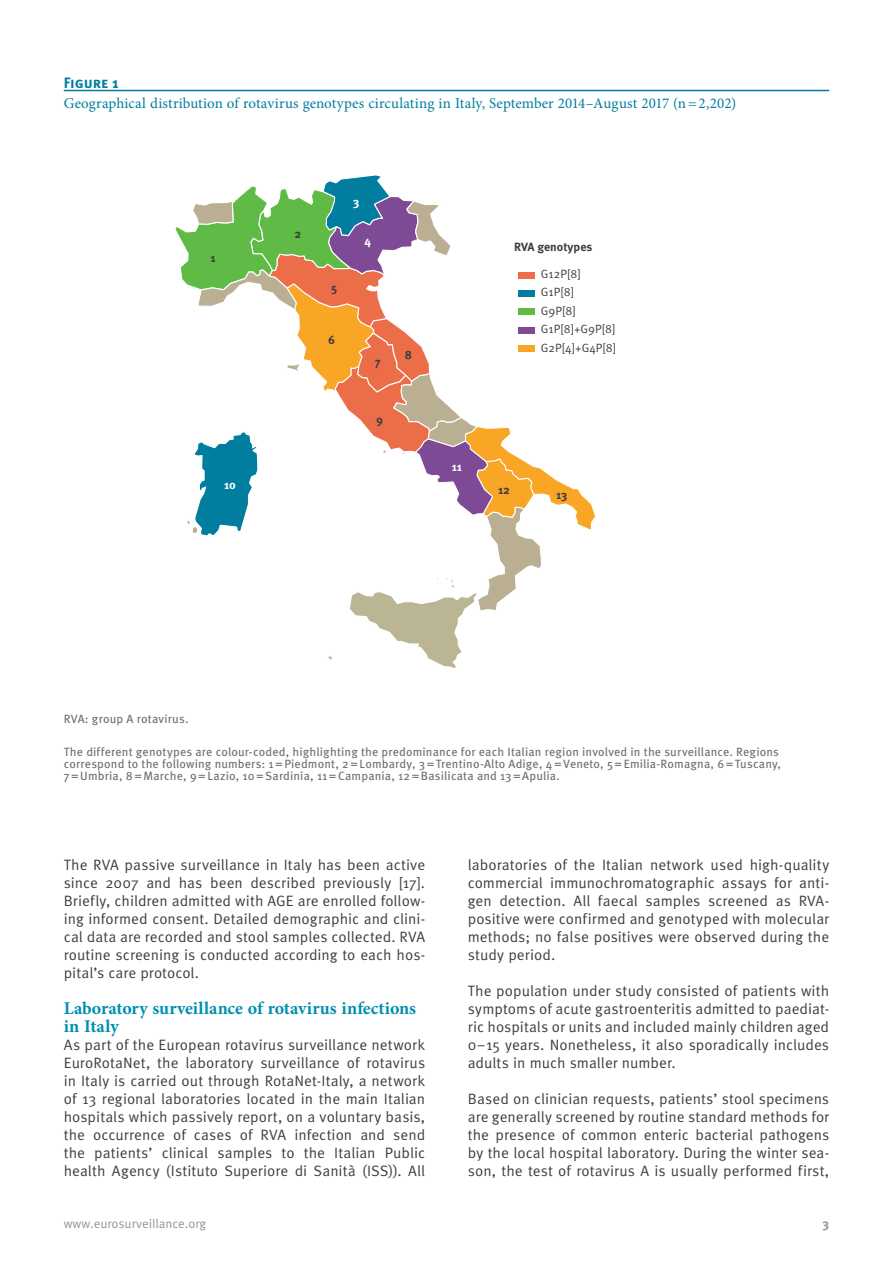
<style>
.page{position:relative;width:893px;height:1263px;background:#fff}
.page>*{position:absolute;margin:0;border:0;box-sizing:border-box;transform-origin:0 0}
.t1{font:700 18px/18px "Minion Pro";color:#008fb0}
.t2{font:15px/18px "Meta Pro";color:#3e3e3f;text-align:justify}
.t3{font:15px "Minion Pro";letter-spacing:.01em;color:#007d9f}
.t4{font:700 15px "Meta Pro";letter-spacing:-.005em;color:#007d9f}
.t5{font:12.75px "Meta Pro";color:#939598}
.t6{font:700 12.75px "Meta Pro";color:#939598}
.t7{font:12px/12px "Meta Pro";letter-spacing:.01em;color:#6c6d70}
.t8{font:12px/18.5px "Meta Pro";color:#3e3e3f}
.t9{font:700 12px "Meta Pro";color:#3e3e3f}
.t10{font:700 12px "Meta Pro";color:#fff}
</style>
<div class="page">
<hr style="left:64px;top:90px;width:765px;height:1px;background:#007d9f">
<svg style="left:175px;top:175px;width:421px;height:493px"></svg>
<div style="left:518px;top:272px;width:17px;height:6px;background:#ec6e48"></div>
<div style="left:518px;top:290px;width:17px;height:7px;background:#007d9f"></div>
<div style="left:518px;top:309px;width:17px;height:6px;background:#60bb46"></div>
<div style="left:518px;top:327px;width:17px;height:6px;background:#7e4a96"></div>
<div style="left:518px;top:345px;width:17px;height:7px;background:#f9a526"></div>
<p class="t4" style="left:64px;top:73px;width:57px">Figure 1</p>
<p class="t3" style="left:64px;top:93px;width:674px">Geographical distribution of rotavirus genotypes circulating in Italy, September 2014–August 2017 (n=2,202)</p>
<p class="t9" style="left:210px;top:250px;width:7px">1</p>
<p class="t10" style="left:224px;top:477px;width:13px">10</p>
<p class="t9" style="left:294px;top:226px;width:8px">2</p>
<p class="t9" style="left:331px;top:280px;width:8px">5</p>
<p class="t9" style="left:328px;top:332px;width:9px">6</p>
<p class="t10" style="left:353px;top:194px;width:8px">3</p>
<p class="t10" style="left:365px;top:234px;width:8px">4</p>
<p class="t9" style="left:375px;top:354px;width:7px">7</p>
<p class="t9" style="left:376px;top:412px;width:8px">9</p>
<p class="t9" style="left:405px;top:347px;width:9px">8</p>
<p class="t9" style="left:514px;top:239px;width:80px">RVA genotypes</p>
<p class="t8" style="left:541px;top:265px;width:77px">G12P[8]<br>G1P[8]<br>G9P[8]<br>G1P[8]+G9P[8]<br>G2P[4]+G4P[8]</p>
<p class="t10" style="left:452px;top:459px;width:12px">11</p>
<p class="t9" style="left:498px;top:482px;width:13px">12</p>
<p class="t9" style="left:556px;top:487px;width:13px">13</p>
<p class="t7" style="left:64px;top:714px;width:126px">RVA: group A rotavirus.</p>
<p class="t7" style="left:64px;top:746px;width:719px">The different genotypes are colour-coded, highlighting the predominance for each Italian region involved in the surveillance. Regions correspond to the following numbers: 1=Piedmont, 2=Lombardy, 3=Trentino-Alto Adige, 4=Veneto, 5=Emilia-Romagna, 6=Tuscany,<br>7=Umbria, 8=Marche, 9=Lazio, 10=Sardinia, 11=Campania, 12=Basilicata and 13=Apulia.</p>
<p class="t2" style="left:64px;top:856px;width:363px">The RVA passive surveillance in Italy has been active since 2007 and has been described previously [17].<br>Briefly, children admitted with AGE are enrolled follow&shy;ing informed consent. Detailed demographic and clini&shy;cal data are recorded and stool samples collected. RVA routine screening is conducted according to each hos&shy;pital’s care protocol.</p>
<p class="t1" style="left:64px;top:999px;width:354px">Laboratory surveillance of rotavirus infections in Italy</p>
<p class="t2" style="left:64px;top:1036px;width:363px">As part of the European rotavirus surveillance network EuroRotaNet, the laboratory surveillance of rotavirus in Italy is carried out through RotaNet-Italy, a network of 13 regional laboratories located in the main Italian hospitals which passively report, on a voluntary basis, the occurrence of cases of RVA infection and send the patients’ clinical samples to the Italian Public health Agency (Istituto Superiore di Sanità (ISS)). All</p>
<p class="t2" style="left:468px;top:856px;width:363px">laboratories of the Italian network used high-quality commercial immunochromatographic assays for anti&shy;gen detection. All faecal samples screened as RVA&shy;positive were confirmed and genotyped with molecular methods; no false positives were observed during the study period.</p>
<p class="t2" style="left:468px;top:982px;width:363px">The population under study consisted of patients with symptoms of acute gastroenteritis admitted to paediat&shy;ric hospitals or units and included mainly children aged 0–15 years. Nonetheless, it also sporadically includes adults in much smaller number.</p>
<p class="t2" style="left:468px;top:1090px;width:363px">Based on clinician requests, patients’ stool specimens are generally screened by routine standard methods for the presence of common enteric bacterial pathogens by the local hospital laboratory. During the winter sea&shy;son, the test of rotavirus A is usually performed first,</p>
<p class="t5" style="left:64px;top:1215px;width:144px">www.eurosurveillance.org</p>
<p class="t6" style="left:822px;top:1215px;width:8px">3</p>
</div>
